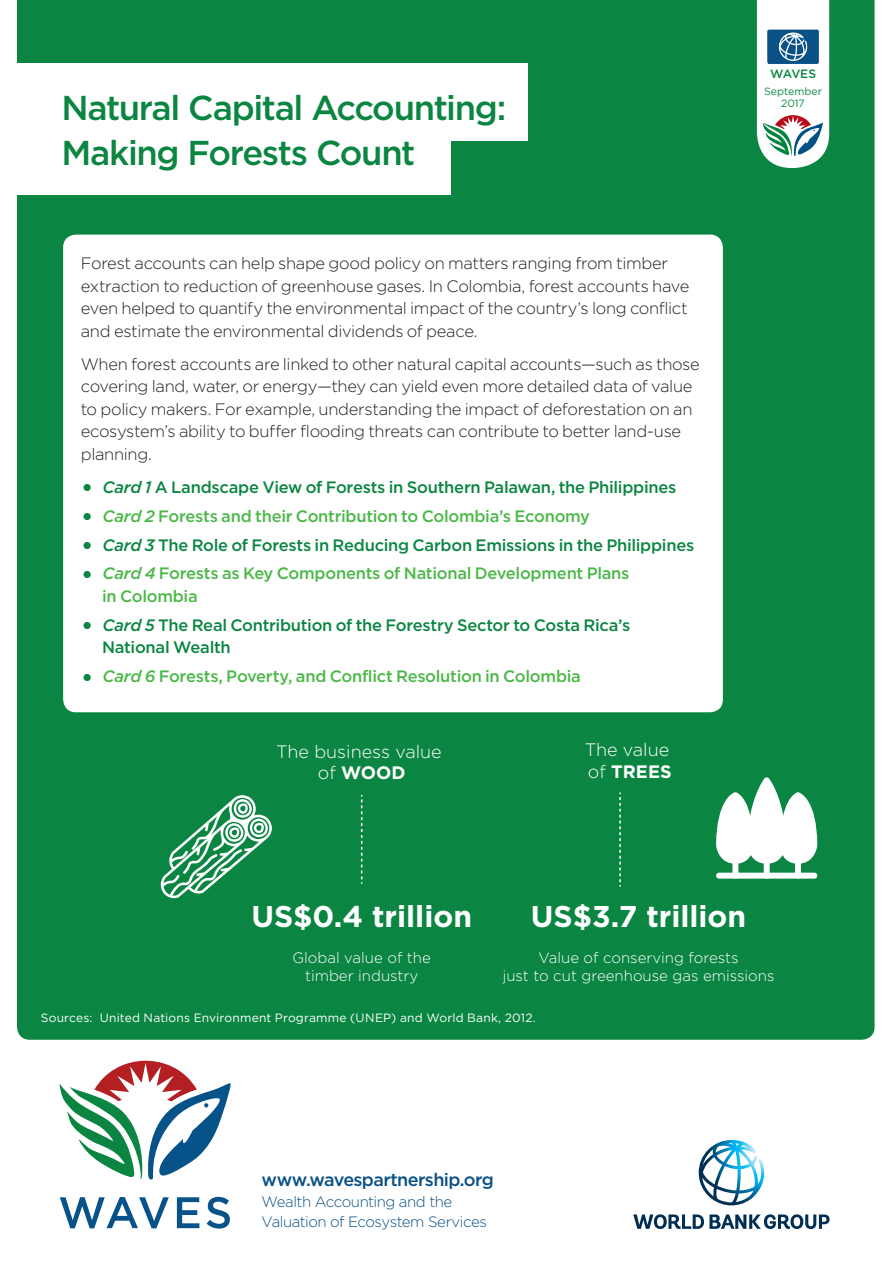
<style>
.page{position:relative;width:893px;height:1263px;background:#fff}
.page>*{position:absolute;margin:0;border:0;box-sizing:border-box;transform-origin:0 0}
.WAVES-H0{font:500 34.5px/45px "Gotham";letter-spacing:-.04em;color:#0b8642}
.Image{font:700 30px "Gotham";color:#fff}
.Image-2{font:300 18px/21.6px "Gotham";color:#fff;text-align:center}
.WAVES-Folio1{font:500 18px "Gotham";letter-spacing:-.035em;color:#0a5186}
.WAVES-Body-11pt{font:300 16.5px/22.5px "Gotham";letter-spacing:-.02em;color:#231f20}
.t1{font:500 16.5px/22.5px "Gotham";letter-spacing:-.015em;color:#0b8642}
.t2{font:500 16.5px/22.5px "Gotham";letter-spacing:-.015em;color:#4cb848}
.Image-3{font:300 15px/18px "Gotham";color:#fff;text-align:center}
.WAVES-Folio2{font:300 15px/19.5px "Gotham";letter-spacing:-.035em;color:#0a5186}
.t3{font:12px "Gotham";letter-spacing:.015em;color:#fff}
.WAVES-Tag1{font:500 12px "Gotham";letter-spacing:-.03em;color:#0b8642}
.WAVES-Tag3{font:10.5px/12px "Gotham";letter-spacing:.005em;color:#0b8642;text-align:center}
.s1{font-weight:400;font-size:27px}
.s2{font-style:italic}
.s3{font-weight:400;font-size:27px;color:#0b8642}
.s4{font-weight:700}
</style>
<div class="page">
<div style="left:17px;top:0;width:857px;height:1040px;background:#0b8642"></div>
<div style="left:0;top:63px;width:527px;height:78px;background:#fff"></div>
<div style="left:0;top:84px;width:450px;height:111px;background:#fff"></div>
<div style="left:129px;top:712px;width:719px;height:298px;background:#0b8642"></div>
<svg style="left:361px;top:795px;width:1px;height:89px"></svg>
<svg style="left:619px;top:792px;width:2px;height:95px"></svg>
<svg style="left:161px;top:795px;width:111px;height:103px"></svg>
<div style="left:764px;top:858px;width:6px;height:21px;background:#fff;border-radius:3px"></div>
<div style="left:732px;top:858px;width:6px;height:21px;background:#fff;border-radius:3px"></div>
<svg style="left:716px;top:777px;width:101px;height:87px"></svg>
<div style="left:795px;top:858px;width:6px;height:21px;background:#fff;border-radius:3px"></div>
<div style="left:716px;top:873px;width:101px;height:6px;background:#fff;border-radius:3px"></div>
<div style="left:63px;top:235px;width:660px;height:477px;background:#fff;border-radius:13px"></div>
<svg style="left:59px;top:1060px;width:172px;height:120px"></svg>
<svg style="left:60px;top:1197px;width:109px;height:31px"></svg>
<svg style="left:177px;top:1197px;width:22px;height:31px"></svg>
<svg style="left:207px;top:1197px;width:23px;height:31px"></svg>
<svg style="left:699px;top:1140px;width:65px;height:65px"></svg>
<svg style="left:633px;top:1214px;width:196px;height:15px"></svg>
<svg style="left:757px;top:0;width:72px;height:168px"></svg>
<p class="WAVES-H0" style="left:61px;top:85px;width:446px">Natural Capital Accounting:<br>Making Forests Count</p>
<p class="WAVES-Body-11pt" style="left:81px;top:251px;width:610px">Forest accounts can help shape good policy on matters ranging from timber extraction to reduction of greenhouse gases. In Colombia, forest accounts have even helped to quantify the environmental impact of the country’s long conflict and estimate the environmental dividends of peace.</p>
<p class="WAVES-Body-11pt" style="left:81px;top:352px;width:620px">When forest accounts are linked to other natural capital accounts—such as those covering land, water, or energy—they can yield even more detailed data of value to policy makers. For example, understanding the impact of deforestation on an ecosystem’s ability to buffer flooding threats can contribute to better land-use planning.</p>
<p class="t1" style="left:81px;top:475px;width:597px"><span class="s1">•</span> <span class="s2">Card 1</span> A Landscape View of Forests in Southern Palawan, the Philippines</p>
<p class="t2" style="left:81px;top:504px;width:511px"><span class="s3">•</span> <span class="s2">Card 2</span> Forests and their Contribution to Colombia’s Economy</p>
<p class="t1" style="left:81px;top:533px;width:615px"><span class="s1">•</span> <span class="s2">Card 3</span> The Role of Forests in Reducing Carbon Emissions in the Philippines</p>
<p class="t2" style="left:102px;top:562px;width:529px;text-indent:-21px"><span class="s3">•</span> <span class="s2">Card 4</span> Forests as Key Components of National Development Plans in Colombia</p>
<p class="t1" style="left:102px;top:614px;width:530px;text-indent:-21px"><span class="s1">•</span> <span class="s2">Card 5</span> The Real Contribution of the Forestry Sector to Costa Rica’s<br>National Wealth</p>
<p class="t2" style="left:81px;top:665px;width:502px"><span class="s3">•</span> <span class="s2">Card 6</span> Forests, Poverty, and Conflict Resolution in Colombia</p>
<p class="Image-2" style="left:276px;top:740px;width:167px">The business value of <span class="s4">WOOD</span></p>
<p class="Image-2" style="left:585px;top:738px;width:88px;text-align:left">The value of <span class="s4">TREES</span></p>
<p class="WAVES-Tag1" style="left:770px;top:66px;width:48px">WAVES</p>
<p class="WAVES-Tag3" style="left:764px;top:85px;width:59px">September<br>2017</p>
<p class="Image" style="left:251px;top:896px;width:222px">US$0.4 trillion</p>
<p class="Image-3" style="left:292px;top:948px;width:140px">Global value of the timber industry</p>
<p class="Image" style="left:531px;top:896px;width:217px">US$3.7 trillion</p>
<p class="Image-3" style="left:503px;top:948px;width:273px">Value of conserving forests<br>just to cut greenhouse gas emissions</p>
<p class="t3" style="left:41px;top:1010px;width:497px">Sources: United Nations Environment Programme (UNEP) and World Bank, 2012.</p>
<p class="WAVES-Folio1" style="left:261px;top:1168px;width:234px">www.wavespartnership.org</p>
<p class="WAVES-Folio2" style="left:261px;top:1192px;width:227px">Wealth Accounting and the<br>Valuation of Ecosystem Services</p>
</div>
